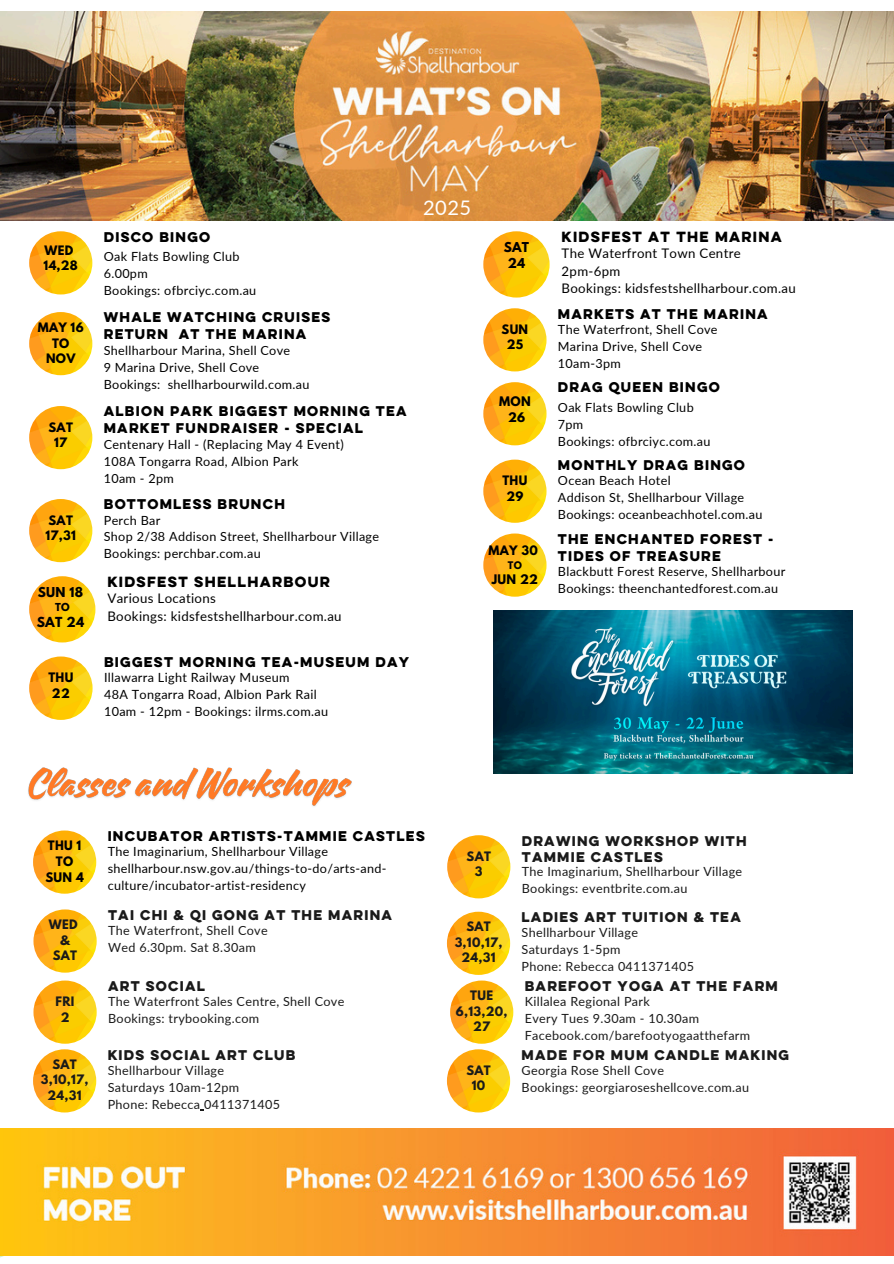
<style>
.page{position:relative;width:894px;height:1264px;background:#fff}
.page>*{position:absolute;margin:0;border:0;box-sizing:border-box;transform-origin:0 0}
.t1{font:20.1px "Lato";color:#fff}
.t2{font:13.2px/17.5px "Lato";letter-spacing:.025em;color:#000}
.t3{font:13.2px "Eveleth Clean";letter-spacing:.1em;color:#000}
.t4{font:12.6px/16.8px "Lato";letter-spacing:.025em;color:#000}
.t5{font:12.6px/16.8px "Lato";letter-spacing:.025em;color:#1a1a1a}
.t6{font:12.6px/16.8px "Eveleth Clean";letter-spacing:.1em;color:#000}
.t7{font:12.6px/16.8px "Eveleth Clean";letter-spacing:.1em;color:#1a1a1a}
.t8{font:700 12.3px "League Spartan";color:#000}
.t9{font:700 12.15px/16.2px "League Spartan";letter-spacing:.025em;color:#000;text-align:center}
.t10{font:700 11.7px "League Spartan";letter-spacing:.025em;color:#000}
.t11{font:700 11.55px/15.5px "League Spartan";letter-spacing:.025em;color:#1a1a1a;text-align:center}
.t12{font:700 11.55px "League Spartan";letter-spacing:.025em;color:#000}
.t13{font:700 9.75px "League Spartan";color:#000}
.t14{font:700 9.3px "League Spartan";color:#000}
</style>
<div class="page">
<img style="left:0;top:1255px;width:44px;height:3px">
<img style="left:0;top:1128px;width:893px;height:127px">
<img style="left:447px;top:835px;width:63px;height:63px;border-radius:50%">
<img style="left:33px;top:909px;width:64px;height:63px;border-radius:50%">
<img style="left:447px;top:1049px;width:63px;height:63px;border-radius:50%">
<img style="left:33px;top:980px;width:64px;height:63px;border-radius:50%">
<img style="left:450px;top:980px;width:63px;height:63px;border-radius:50%">
<img style="left:33px;top:830px;width:63px;height:63px;border-radius:50%">
<img style="left:483px;top:308px;width:63px;height:63px;border-radius:50%">
<img style="left:29px;top:656px;width:64px;height:64px;border-radius:50%">
<img style="left:33px;top:1049px;width:63px;height:63px;border-radius:50%">
<img style="left:447px;top:911px;width:63px;height:63px;border-radius:50%">
<img style="left:483px;top:459px;width:63px;height:64px;border-radius:50%">
<img style="left:29px;top:576px;width:66px;height:66px;border-radius:50%">
<img style="left:29px;top:499px;width:63px;height:63px;border-radius:50%">
<img style="left:483px;top:533px;width:63px;height:63px;border-radius:50%">
<img style="left:493px;top:610px;width:358px;height:163px">
<img style="left:0;top:11px;width:893px;height:210px">
<img style="left:483px;top:382px;width:63px;height:63px;border-radius:50%">
<img style="left:29px;top:406px;width:63px;height:63px;border-radius:50%">
<img style="left:29px;top:231px;width:63px;height:63px;border-radius:50%">
<img style="left:28px;top:767px;width:324px;height:39px">
<img style="left:29px;top:312px;width:63px;height:63px;border-radius:50%">
<img style="left:483px;top:231px;width:66px;height:66px;border-radius:50%">
<p class="t12" style="left:45px;top:244px;width:30px">WED</p>
<p class="t12" style="left:44px;top:260px;width:36px">14,28</p>
<h4 class="t12" style="left:38px;top:322px;width:47px">MAY 16</h4>
<p class="t12" style="left:52px;top:337px;width:19px">TO</p>
<p class="t12" style="left:46px;top:352px;width:31px">NOV</p>
<h4 class="t12" style="left:49px;top:421px;width:26px">SAT</h4>
<p class="t12" style="left:54px;top:436px;width:15px">17</p>
<h3 class="t12" style="left:49px;top:514px;width:26px">SAT</h3>
<h4 class="t12" style="left:46px;top:529px;width:32px">17,31</h4>
<p class="t9" style="left:38px;top:585px;width:47px">SUN 18</p>
<p class="t13" style="left:55px;top:602px;width:16px">TO</p>
<p class="t8" style="left:37px;top:615px;width:49px">SAT 24</p>
<p class="t12" style="left:48px;top:671px;width:26px">THU</p>
<p class="t12" style="left:52px;top:687px;width:19px">22</p>
<h3 class="t6" style="left:104px;top:230px;width:108px">DISCO BINGO</h3>
<h4 class="t4" style="left:104px;top:248px;width:154px">Oak Flats Bowling Club<br>6.00pm<br>Bookings: ofbrciyc.com.au</h4>
<p class="t6" style="left:104px;top:310px;width:228px">WHALE WATCHING CRUISES<br>RETURN AT THE MARINA</p>
<h3 class="t4" style="left:104px;top:341px;width:207px">Shellharbour Marina, Shell Cove<br>9 Marina Drive, Shell Cove<br>Bookings: shellharbourwild.com.au</h3>
<p class="t6" style="left:104px;top:404px;width:304px">ALBION PARK BIGGEST MORNING TEA<br>MARKET FUNDRAISER - SPECIAL</p>
<h3 class="t4" style="left:104px;top:435px;width:241px">Centenary Hall - (Replacing May 4 Event)<br>108A Tongarra Road, Albion Park<br>10am - 2pm</h3>
<p class="t6" style="left:104px;top:497px;width:182px">BOTTOMLESS BRUNCH</p>
<p class="t4" style="left:104px;top:511px;width:277px">Perch Bar<br>Shop 2/38 Addison Street, Shellharbour Village<br>Bookings: perchbar.com.au</p>
<h3 class="t3" style="left:107px;top:575px;width:224px">KIDSFEST SHELLHARBOUR</h3>
<h4 class="t2" style="left:107px;top:589px;width:236px">Various Locations<br>Bookings: kidsfestshellharbour.com.au</h4>
<h3 class="t6" style="left:104px;top:655px;width:307px">BIGGEST MORNING TEA-MUSEUM DAY</h3>
<h4 class="t4" style="left:104px;top:669px;width:225px">Illawarra Light Railway Museum<br>48A Tongarra Road, Albion Park Rail<br>10am - 12pm - Bookings: ilrms.com.au</h4>
<p class="t1" style="left:423px;top:195px;width:50px">2025</p>
<h3 class="t9" style="left:503px;top:240px;width:27px">SAT<br>24</h3>
<p class="t12" style="left:501px;top:323px;width:28px">SUN</p>
<p class="t12" style="left:506px;top:339px;width:18px">25</p>
<h3 class="t10" style="left:499px;top:395px;width:33px">MON</h3>
<h4 class="t10" style="left:508px;top:412px;width:19px">26</h4>
<p class="t12" style="left:502px;top:475px;width:26px">THU</p>
<p class="t12" style="left:506px;top:490px;width:18px">29</p>
<p class="t12" style="left:488px;top:545px;width:51px">MAY 30</p>
<p class="t14" style="left:508px;top:560px;width:15px">TO</p>
<p class="t10" style="left:491px;top:573px;width:48px">JUN 22</p>
<h4 class="t3" style="left:561px;top:230px;width:222px">KIDSFEST AT THE MARINA</h4>
<p class="t2" style="left:561px;top:244px;width:236px">The Waterfront Town Centre<br>2pm-6pm<br>Bookings: kidsfestshellharbour.com.au</p>
<h3 class="t6" style="left:557px;top:307px;width:211px">MARKETS AT THE MARINA</h3>
<h4 class="t4" style="left:557px;top:320px;width:161px">The Waterfront, Shell Cove<br>Marina Drive, Shell Cove<br>10am-3pm</h4>
<p class="t6" style="left:557px;top:380px;width:163px">DRAG QUEEN BINGO</p>
<p class="t4" style="left:557px;top:399px;width:154px">Oak Flats Bowling Club<br>7pm<br>Bookings: ofbrciyc.com.au</p>
<h4 class="t6" style="left:557px;top:458px;width:188px">MONTHLY DRAG BINGO</h4>
<p class="t4" style="left:557px;top:472px;width:206px">Ocean Beach Hotel<br>Addison St, Shellharbour Village<br>Bookings: oceanbeachhotel.com.au</p>
<h3 class="t6" style="left:557px;top:532px;width:217px">THE ENCHANTED FOREST -<br>TIDES OF TREASURE</h3>
<h4 class="t4" style="left:557px;top:563px;width:229px">Blackbutt Forest Reserve, Shellharbour<br>Bookings: theenchantedforest.com.au</h4>
<h3 class="t12" style="left:48px;top:839px;width:35px">THU 1</h3>
<h3 class="t12" style="left:56px;top:855px;width:19px">TO</h3>
<h4 class="t10" style="left:45px;top:871px;width:40px">SUN 4</h4>
<h4 class="t11" style="left:49px;top:918px;width:30px">WED</h4>
<h3 class="t11" style="left:60px;top:933px;width:11px">&amp;</h3>
<h3 class="t11" style="left:53px;top:949px;width:26px">SAT</h3>
<h3 class="t11" style="left:56px;top:995px;width:20px">FRI</h3>
<h4 class="t11" style="left:61px;top:1010px;width:10px">2</h4>
<h3 class="t11" style="left:52px;top:1057px;width:26px">SAT</h3>
<h4 class="t11" style="left:41px;top:1073px;width:49px">3,10,17,</h4>
<p class="t11" style="left:48px;top:1088px;width:36px">24,31</p>
<p class="t6" style="left:108px;top:828px;width:318px">INCUBATOR ARTISTS-TAMMIE CASTLES</p>
<p class="t4" style="left:108px;top:842px;width:280px">The Imaginarium, Shellharbour Village shellharbour.nsw.gov.au/things-to-do/arts-and&shy;culture/incubator-artist-residency</p>
<h4 class="t7" style="left:108px;top:907px;width:285px">TAI CHI &amp; QI GONG AT THE MARINA</h4>
<p class="t5" style="left:108px;top:921px;width:161px">The Waterfront, Shell Cove<br>Wed 6.30pm. Sat 8.30am</p>
<p class="t7" style="left:108px;top:978px;width:98px">ART SOCIAL</p>
<p class="t5" style="left:108px;top:992px;width:238px">The Waterfront Sales Centre, Shell Cove<br>Bookings: trybooking.com</p>
<p class="t7" style="left:108px;top:1047px;width:189px">KIDS SOCIAL ART CLUB</p>
<h3 class="t5" style="left:108px;top:1061px;width:174px">Shellharbour Village<br>Saturdays 10am-12pm<br>Phone: Rebecca 0411371405</h3>
<p class="t11" style="left:466px;top:850px;width:26px">SAT</p>
<h3 class="t11" style="left:475px;top:865px;width:9px">3</h3>
<h4 class="t11" style="left:466px;top:920px;width:26px">SAT</h4>
<p class="t11" style="left:454px;top:935px;width:49px">3,10,17,</p>
<p class="t11" style="left:461px;top:951px;width:36px">24,31</p>
<p class="t11" style="left:470px;top:989px;width:24px">TUE</p>
<p class="t11" style="left:456px;top:1004px;width:53px">6,13,20,<br>27</p>
<h3 class="t11" style="left:466px;top:1064px;width:26px">SAT</h3>
<h4 class="t11" style="left:471px;top:1079px;width:15px">10</h4>
<h2 class="t7" style="left:521px;top:833px;width:226px">DRAWING WORKSHOP WITH<br>TAMMIE CASTLES</h2>
<p class="t5" style="left:521px;top:863px;width:222px">The Imaginarium, Shellharbour Village<br>Bookings: eventbrite.com.au</p>
<p class="t7" style="left:521px;top:910px;width:221px">LADIES ART TUITION &amp; TEA</p>
<h3 class="t5" style="left:521px;top:924px;width:174px">Shellharbour Village<br>Saturdays 1-5pm<br>Phone: Rebecca 0411371405</h3>
<h3 class="t7" style="left:524px;top:978px;width:254px">BAREFOOT YOGA AT THE FARM</h3>
<h4 class="t5" style="left:524px;top:992px;width:227px">Killalea Regional Park<br>Every Tues 9.30am - 10.30am<br>Facebook.com/barefootyogaatthefarm</h4>
<p class="t7" style="left:521px;top:1047px;width:269px">MADE FOR MUM CANDLE MAKING</p>
<p class="t5" style="left:521px;top:1061px;width:229px">Georgia Rose Shell Cove<br>Bookings: georgiaroseshellcove.com.au</p>
</div>
